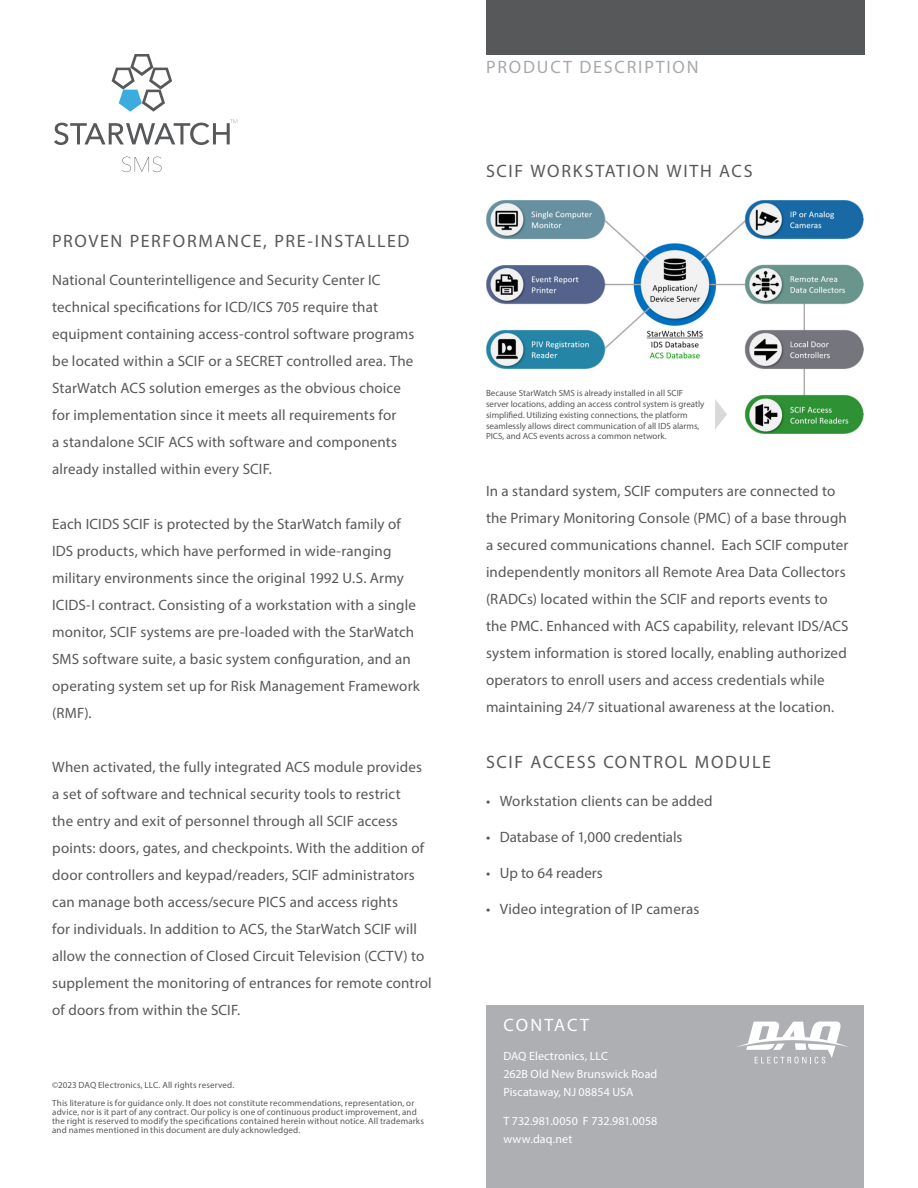
<style>
.page{position:relative;width:918px;height:1188px;background:#fff}
.page>*{position:absolute;margin:0;border:0;box-sizing:border-box;transform-origin:0 0}
.t1{font:18px "Myriad Pro";letter-spacing:.095em;color:#58595b}
.t2{font:18px "Myriad Pro";letter-spacing:.1em;color:#a8a9ad}
.t3{font:18px "Myriad Pro";letter-spacing:.11em;color:#fff}
.t4{font:15px/27px "Myriad Pro";letter-spacing:.01em;color:#57585a}
.t5{font:12px "Myriad Pro";letter-spacing:.005em;color:#fff}
.t6{font:9px/10.8px "Myriad Pro";letter-spacing:.015em;color:#57585a}
</style>
<div class="page">
<div style="left:486px;top:0;width:379px;height:54px;background:#57585a"></div>
<div style="left:486px;top:1006px;width:378px;height:182px;background:#aeafb3"></div>
<svg style="left:737px;top:1022px;width:111px;height:42px"></svg>
<svg style="left:112px;top:54px;width:60px;height:58px"></svg>
<svg style="left:122px;top:157px;width:40px;height:15px"></svg>
<svg style="left:54px;top:119px;width:183px;height:26px"></svg>
<img style="left:486px;top:200px;width:378px;height:233px">
<svg style="left:715px;top:399px;width:12px;height:31px"></svg>
<p class="t1" style="left:52px;top:230px;width:359px">PROVEN PERFORMANCE, PRE-INSTALLED</p>
<p class="t4" style="left:52px;top:266px;width:364px">National Counterintelligence and Security Center IC technical specifications for ICD/ICS 705 require that equipment containing access-control software programs be located within a SCIF or a SECRET controlled area. The StarWatch ACS solution emerges as the obvious choice for implementation since it meets all requirements for<br>a standalone SCIF ACS with software and components already installed within every SCIF.</p>
<p class="t4" style="left:52px;top:510px;width:369px">Each ICIDS SCIF is protected by the StarWatch family of IDS products, which have performed in wide-ranging military environments since the original 1992 U.S. Army ICIDS-I contract. Consisting of a workstation with a single monitor, SCIF systems are pre-loaded with the StarWatch SMS software suite, a basic system configuration, and an operating system set up for Risk Management Framework (RMF).</p>
<p class="t4" style="left:52px;top:754px;width:381px">When activated, the fully integrated ACS module provides a set of software and technical security tools to restrict<br>the entry and exit of personnel through all SCIF access points: doors, gates, and checkpoints. With the addition of door controllers and keypad/readers, SCIF administrators can manage both access/secure PICS and access rights<br>for individuals. In addition to ACS, the StarWatch SCIF will allow the connection of Closed Circuit Television (CCTV) to supplement the monitoring of entrances for remote control of doors from within the SCIF.</p>
<p class="t6" style="left:52px;top:1080px;width:184px">©2023 DAQ Electronics, LLC. All rights reserved.</p>
<p class="t6" style="left:52px;top:1099px;width:373px;line-height:9px">This literature is for guidance only. It does not constitute recommendations, representation, or advice, nor is it part of any contract. Our policy is one of continuous product improvement, and the right is reserved to modify the specifications contained herein without notice. All trademarks and names mentioned in this document are duly acknowledged.</p>
<p class="t2" style="left:486px;top:56px;width:214px">PRODUCT DESCRIPTION</p>
<p class="t1" style="left:486px;top:160px;width:268px">SCIF WORKSTATION WITH ACS</p>
<p class="t6" style="left:486px;top:388px;width:220px">Because StarWatch SMS is already installed in all SCIF server locations, adding an access control system is greatly simplified. Utilizing existing connections, the platform seamlessly allows direct communication of all IDS alarms, PICS, and ACS events across a common network.</p>
<p class="t4" style="left:486px;top:477px;width:364px">In a standard system, SCIF computers are connected to the Primary Monitoring Console (PMC) of a base through a secured communications channel. Each SCIF computer independently monitors all Remote Area Data Collectors (RADCs) located within the SCIF and reports events to the PMC. Enhanced with ACS capability, relevant IDS/ACS system information is stored locally, enabling authorized operators to enroll users and access credentials while maintaining 24/7 situational awareness at the location.</p>
<p class="t1" style="left:486px;top:751px;width:287px">SCIF ACCESS CONTROL MODULE</p>
<p class="t4" style="left:486px;top:787px;width:228px">• Workstation clients can be added</p>
<p class="t4" style="left:486px;top:823px;width:198px">• Database of 1,000 credentials</p>
<p class="t4" style="left:486px;top:859px;width:118px">• Up to 64 readers</p>
<p class="t4" style="left:486px;top:895px;width:215px">• Video integration of IP cameras</p>
<p class="t3" style="left:504px;top:1014px;width:87px">CONTACT</p>
<p class="t5" style="left:503px;top:1048px;width:106px">DAQ Electronics, LLC</p>
<p class="t5" style="left:503px;top:1066px;width:155px">262B Old New Brunswick Road</p>
<p class="t5" style="left:503px;top:1084px;width:132px">Piscataway, NJ 08854 USA</p>
<p class="t5" style="left:503px;top:1113px;width:155px">T 732.981.0050 F 732.981.0058</p>
<p class="t5" style="left:503px;top:1131px;width:70px">www.daq.net</p>
</div>
